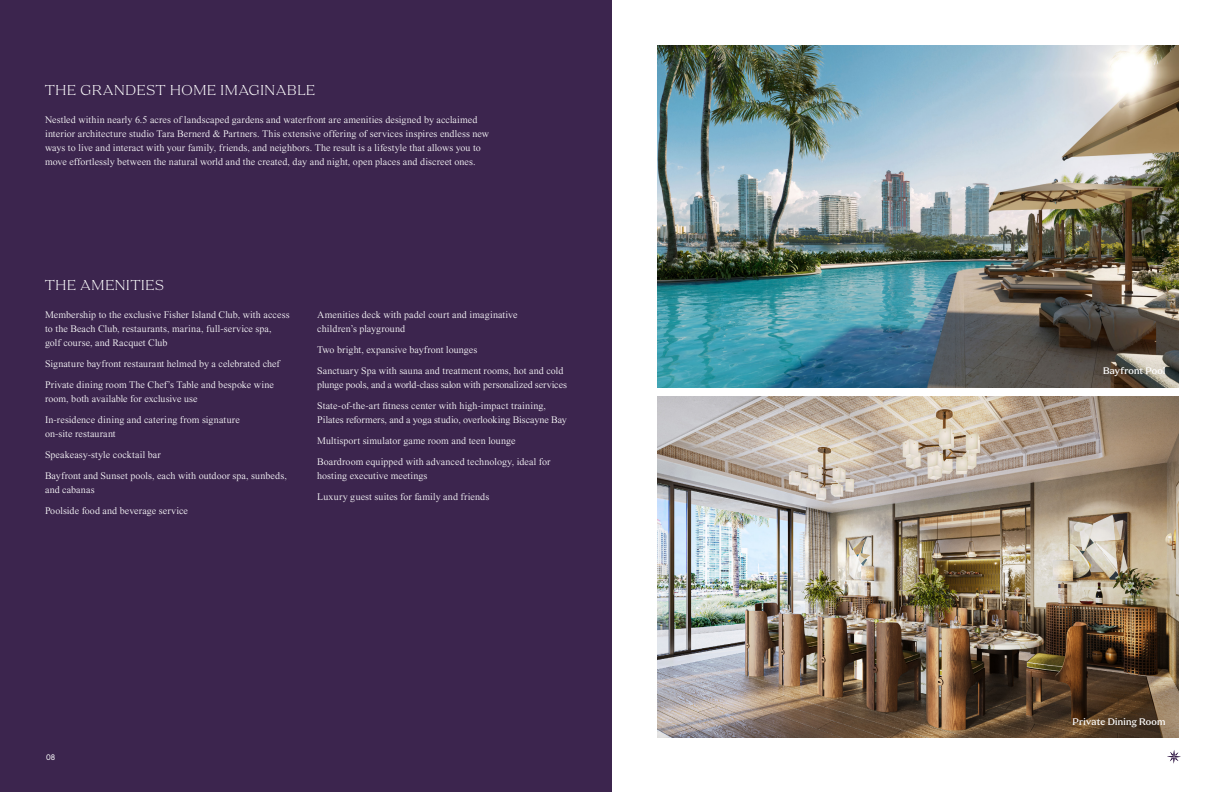
<style>
.page{position:relative;width:1224px;height:792px;background:#fff}
.page>*{position:absolute;margin:0;border:0;box-sizing:border-box;transform-origin:0 0}
.Head_small{font:300 15px "Apris";letter-spacing:.05em;color:#fff}
.Body_copy_white{font:300 10px/14px "Times Now";letter-spacing:.005em;color:#fff}
.t1{font:500 10px "Apris";letter-spacing:.025em;color:#fff}
.t2{font:8px "Europa";color:#fff}
</style>
<div class="page">
<img style="left:657px;top:45px;width:522px;height:342px">
<div style="left:0;top:0;width:612px;height:792px;background:#3c254e"></div>
<img style="left:657px;top:396px;width:522px;height:342px">
<svg style="left:1167px;top:750px;width:14px;height:13px"></svg>
<p class="Head_small" style="left:45px;top:82px;width:272px">THE GRANDEST HOME IMAGINABLE</p>
<p class="Body_copy_white" style="left:45px;top:113px;width:446px">Nestled within nearly 6.5 acres of landscaped gardens and waterfront are amenities designed by acclaimed interior architecture studio Tara Bernerd &amp; Partners. This extensive offering of services inspires endless new ways to live and interact with your family, friends, and neighbors. The result is a lifestyle that allows you to move effortlessly between the natural world and the created, day and night, open places and discreet ones.</p>
<p class="Head_small" style="left:45px;top:277px;width:120px">THE AMENITIES</p>
<p class="Body_copy_white" style="left:45px;top:307px;width:246px">Membership to the exclusive Fisher Island Club, with access to the Beach Club, restaurants, marina, full-service spa, golf course, and Racquet Club</p>
<p class="Body_copy_white" style="left:45px;top:356px;width:236px">Signature bayfront restaurant helmed by a celebrated chef</p>
<p class="Body_copy_white" style="left:45px;top:377px;width:230px">Private dining room The Chef’s Table and bespoke wine room, both available for exclusive use</p>
<p class="Body_copy_white" style="left:45px;top:412px;width:196px">In-residence dining and catering from signature on-site restaurant</p>
<p class="Body_copy_white" style="left:45px;top:447px;width:118px">Speakeasy-style cocktail bar</p>
<p class="Body_copy_white" style="left:45px;top:468px;width:243px">Bayfront and Sunset pools, each with outdoor spa, sunbeds, and cabanas</p>
<p class="Body_copy_white" style="left:45px;top:503px;width:145px">Poolside food and beverage service</p>
<p class="Body_copy_white" style="left:317px;top:307px;width:202px">Amenities deck with padel court and imaginative children’s playground</p>
<p class="Body_copy_white" style="left:317px;top:342px;width:162px">Two bright, expansive bayfront lounges</p>
<p class="Body_copy_white" style="left:317px;top:363px;width:251px">Sanctuary Spa with sauna and treatment rooms, hot and cold plunge pools, and a world-class salon with personalized services</p>
<p class="Body_copy_white" style="left:317px;top:398px;width:251px">State-of-the-art fitness center with high-impact training,<br>Pilates reformers, and a yoga studio, overlooking Biscayne Bay</p>
<p class="Body_copy_white" style="left:317px;top:433px;width:200px">Multisport simulator game room and teen lounge</p>
<p class="Body_copy_white" style="left:317px;top:454px;width:235px">Boardroom equipped with advanced technology, ideal for hosting executive meetings</p>
<p class="Body_copy_white" style="left:317px;top:489px;width:174px">Luxury guest suites for family and friends</p>
<p class="t2" style="left:46px;top:752px;width:11px">08</p>
<p class="t1" style="left:1103px;top:364px;width:64px">Bayfront Pool</p>
<p class="t1" style="left:1072px;top:715px;width:95px">Private Dining Room</p>
</div>
